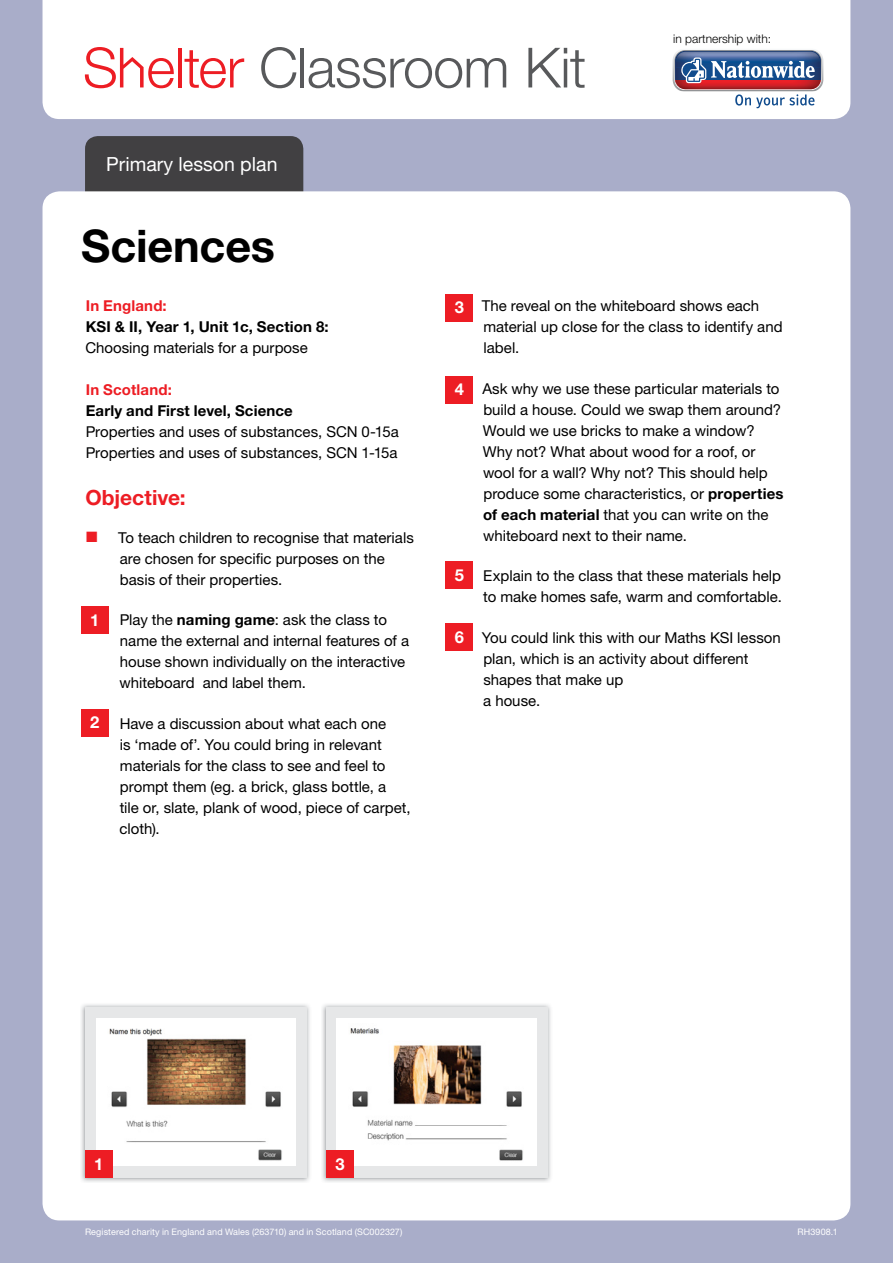
<style>
.page{position:relative;width:893px;height:1263px;background:#a9adc9}
.page>*{position:absolute;margin:0;border:0;box-sizing:border-box;transform-origin:0 0}
.t1{font:300 55.5px "Helvetica Neue LT Pro";letter-spacing:-.015em;color:#58595b}
.t2{font:700 45px "Helvetica Neue LT Pro";letter-spacing:-.005em;color:#000}
.t3{font:700 21px "Helvetica Neue LT Pro";color:#ed1d24}
.t4{font:19.5px "Helvetica Neue LT Pro";color:#fff}
.t5{font:700 16.5px "Helvetica Neue LT Pro";color:#fff}
.t6{font:15px/21px "Helvetica Neue LT Pro";color:#000}
.t7{font:700 15px "Helvetica Neue LT Pro";letter-spacing:.01em;color:#000}
.t8{font:700 15px "Helvetica Neue LT Pro";letter-spacing:.01em;color:#ed1d24}
.t9{font:300 12px "Helvetica Neue LT Pro";color:#000}
.t10{font:9px "Helvetica Neue LT Pro";letter-spacing:.015em;color:#fff}
.s1{color:#ed1d24}
.s2{font-family:"Shelterh";font-weight:400;color:#ed1d24}
.s3{font-weight:700;color:#ed1d24}
.s4{font-weight:700}
</style>
<div class="page">
<div style="left:85px;top:136px;width:218px;height:77px;background:#414042;border-radius:13px"></div>
<div style="left:43px;top:0;width:807px;height:119px;background:#fff"></div>
<div style="left:43px;top:191px;width:807px;height:1029px;background:#fff;border-radius:17px"></div>
<img style="left:673px;top:48px;width:150px;height:44px">
<img style="left:674px;top:50px;width:147px;height:40px">
<svg style="left:675px;top:51px;width:146px;height:57px"></svg>
<div style="left:81px;top:606px;width:27px;height:28px;background:#ed1d24"></div>
<div style="left:446px;top:294px;width:27px;height:27px;background:#ed1d24"></div>
<div style="left:446px;top:376px;width:27px;height:27px;background:#ed1d24"></div>
<div style="left:446px;top:562px;width:27px;height:27px;background:#ed1d24"></div>
<div style="left:446px;top:623px;width:27px;height:27px;background:#ed1d24"></div>
<div style="left:81px;top:709px;width:27px;height:27px;background:#ed1d24"></div>
<img style="left:81px;top:1004px;width:229px;height:178px">
<div style="left:85px;top:1007px;width:222px;height:171px;background:#e6e7e8"></div>
<img style="left:322px;top:1004px;width:229px;height:178px">
<div style="left:326px;top:1007px;width:222px;height:171px;background:#e6e7e8"></div>
<div style="left:336px;top:1017px;width:200px;height:148px;background:#fff"></div>
<img style="left:350px;top:1028px;width:173px;height:133px">
<div style="left:96px;top:1017px;width:199px;height:148px;background:#fff"></div>
<img style="left:109px;top:1028px;width:173px;height:136px">
<div style="left:85px;top:1150px;width:27px;height:28px;background:#ed1d24"></div>
<div style="left:326px;top:1150px;width:28px;height:28px;background:#ed1d24"></div>
<h1 class="t1" style="left:83px;top:34px;width:505px"><span class="s1">S</span><span class="s2">h</span><span class="s1">elter</span> Classroom Kit</h1>
<h3 class="t4" style="left:106px;top:152px;width:173px">Primary lesson plan</h3>
<p class="t9" style="left:673px;top:31px;width:100px">in partnership with:</p>
<h2 class="t2" style="left:81px;top:217px;width:195px">Sciences</h2>
<p class="t8" style="left:86px;top:296px;width:82px">In England:</p>
<p class="t7" style="left:86px;top:317px;width:244px">KSI &amp; II, Year 1, Unit 1c, Section 8:</p>
<p class="t6" style="left:85px;top:337px;width:224px">Choosing materials for a purpose</p>
<p class="t8" style="left:86px;top:380px;width:88px">In Scotland:</p>
<p class="t7" style="left:86px;top:401px;width:209px">Early and First level, Science</p>
<p class="t6" style="left:86px;top:421px;width:315px">Properties and uses of substances, SCN 0-15a<br>Properties and uses of substances, SCN 1-15a</p>
<h3 class="t3" style="left:85px;top:484px;width:102px">Objective:</h3>
<p class="t6" style="left:120px;top:526px;width:296px;text-indent:-33px"><span class="s1">■</span> To teach children to recognise that materials are chosen for specific purposes on the basis of their properties.</p>
<p class="t6" style="left:120px;top:609px;width:291px;text-indent:-35px"><span class="s3">1.</span> Play the <span class="s4">naming game</span>: ask the class to name the external and internal features of a house shown individually on the interactive whiteboard and label them.</p>
<p class="t6" style="left:119px;top:712px;width:293px;text-indent:-34px"><span class="s3">2.</span> Have a discussion about what each one<br>is ‘made of’. You could bring in relevant materials for the class to see and feel to prompt them (eg. a brick, glass bottle, a<br>tile or, slate, plank of wood, piece of carpet, cloth).</p>
<p class="t5" style="left:90px;top:609px;width:11px">1</p>
<p class="t5" style="left:90px;top:712px;width:11px">2</p>
<p class="t6" style="left:483px;top:295px;width:301px;text-indent:-34px"><span class="s3">3.</span> The reveal on the whiteboard shows each material up close for the class to identify and label.</p>
<p class="t6" style="left:483px;top:377px;width:302px;text-indent:-35px"><span class="s3">4.</span> Ask why we use these particular materials to build a house. Could we swap them around?<br>Would we use bricks to make a window?<br>Why not? What about wood for a roof, or wool for a wall? Why not? This should help produce some characteristics, or <span class="s4">properties of each material</span> that you can write on the whiteboard next to their name.</p>
<p class="t6" style="left:449px;top:565px;width:334px;text-align:right"><span class="s3">5.</span> Explain to the class that these materials help to make homes safe, warm and comfortable.</p>
<p class="t6" style="left:483px;top:626px;width:299px;text-indent:-34px"><span class="s3">6.</span> You could link this with our Maths KSI lesson plan, which is an activity about different shapes that make up<br>a house.</p>
<p class="t5" style="left:455px;top:297px;width:11px">3</p>
<p class="t5" style="left:455px;top:379px;width:11px">4</p>
<p class="t5" style="left:455px;top:565px;width:11px">5</p>
<p class="t5" style="left:455px;top:626px;width:11px">6</p>
<p class="t5" style="left:94px;top:1154px;width:11px">1</p>
<p class="t5" style="left:335px;top:1154px;width:11px">3</p>
<p class="t10" style="left:85px;top:1226px;width:319px">Registered charity in England and Wales (263710) and in Scotland (SC002327)</p>
<p class="t10" style="left:797px;top:1226px;width:42px">RH3908.1</p>
</div>
